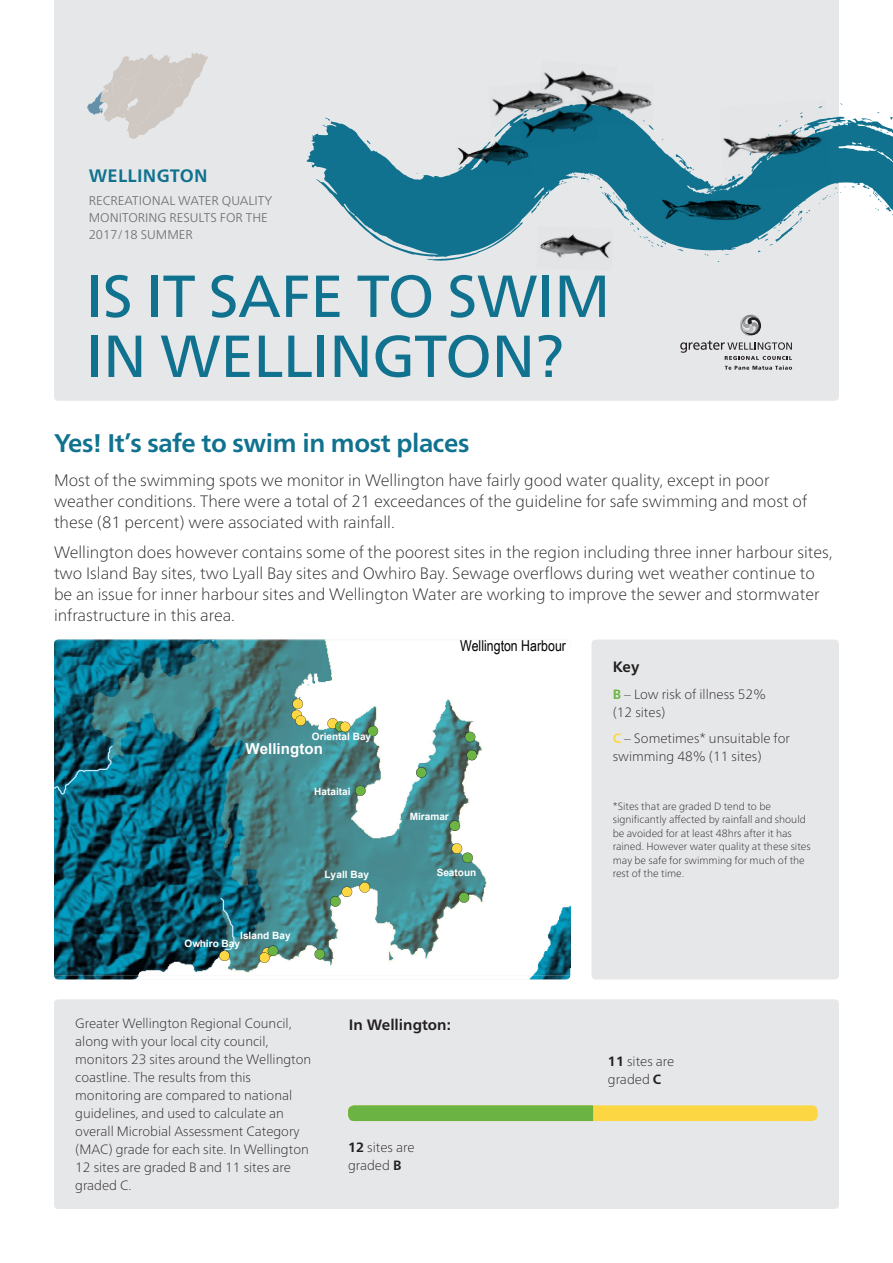
<style>
.page{position:relative;width:893px;height:1263px;background:#fff}
.page>*{position:absolute;margin:0;border:0;box-sizing:border-box;transform-origin:0 0}
.Header_Title{font:59.25px/60px "Frutiger Neue LT Pro";letter-spacing:-.01em;color:#10728f}
.t1{font:700 25.5px "Frutiger Neue LT Pro";letter-spacing:-.015em;color:#10728f}
.Region{font:700 18px "Frutiger Neue LT Pro";letter-spacing:.015em;color:#10728f}
.Intro_Copy{font:100 16.5px/21px "Frutiger Neue LT Pro";color:#231f20}
.t2{font:15px "Arial Narrow";color:#000}
.t3{font:700 15px "Frutiger Neue LT Pro";color:#231f20}
.t4{font:700 15px "Arial";letter-spacing:.005em;color:#fff}
.Body{font:100 13.5px/18px "Frutiger Neue LT Pro";color:#231f20}
.Header_Fine_print{font:300 12.6px/16.8px "Frutiger Neue LT Pro";color:#6c6d70}
.Footnote{font:100 10.5px/13.5px "Frutiger Neue LT Pro";color:#231f20}
.t5{font:700 10.05px "Arial";color:#fff}
.s1{font-weight:700}
.s2{font-weight:700;color:#6bb444}
.s3{font-weight:700;color:#fcd743}
</style>
<div class="page">
<div style="left:54px;top:0;width:785px;height:401px;background:#e6e7e9"></div>
<div style="left:54px;top:999px;width:785px;height:210px;background:#e6e7e9;border-radius:4px"></div>
<div style="left:591px;top:639px;width:248px;height:340px;background:#e6e7e9;border-radius:4px"></div>
<img style="left:54px;top:639px;width:516px;height:340px">
<svg style="left:54px;top:744px;width:60px;height:52px;background:#106177"></svg>
<svg style="left:210px;top:639px;width:14px;height:3px"></svg>
<svg style="left:291px;top:699px;width:15px;height:27px"></svg>
<svg style="left:327px;top:718px;width:23px;height:14px"></svg>
<svg style="left:368px;top:726px;width:10px;height:10px"></svg>
<svg style="left:355px;top:785px;width:11px;height:11px"></svg>
<svg style="left:416px;top:767px;width:11px;height:11px"></svg>
<svg style="left:465px;top:732px;width:10px;height:10px"></svg>
<svg style="left:466px;top:750px;width:11px;height:10px"></svg>
<svg style="left:450px;top:820px;width:10px;height:11px"></svg>
<svg style="left:452px;top:843px;width:21px;height:20px"></svg>
<svg style="left:459px;top:892px;width:10px;height:11px"></svg>
<svg style="left:359px;top:882px;width:11px;height:11px"></svg>
<svg style="left:330px;top:886px;width:22px;height:20px"></svg>
<svg style="left:315px;top:949px;width:10px;height:10px"></svg>
<svg style="left:259px;top:945px;width:19px;height:18px"></svg>
<svg style="left:219px;top:896px;width:16px;height:65px"></svg>
<svg style="left:87px;top:52px;width:122px;height:87px;background:#d8d6d4"></svg>
<svg style="left:426px;top:260px;width:97px;height:1px"></svg>
<svg style="left:307px;top:104px;width:586px;height:156px;background:#82b1bf"></svg>
<svg style="left:676px;top:154px;width:18px;height:14px"></svg>
<svg style="left:831px;top:103px;width:15px;height:48px"></svg>
<svg style="left:766px;top:206px;width:44px;height:46px;background:#aec8d1"></svg>
<svg style="left:561px;top:173px;width:99px;height:74px;background:#93b9c6"></svg>
<svg style="left:819px;top:183px;width:27px;height:21px"></svg>
<svg style="left:867px;top:187px;width:26px;height:30px"></svg>
<img style="left:598px;top:82px;width:56px;height:43px">
<img style="left:538px;top:60px;width:79px;height:49px">
<img style="left:488px;top:81px;width:78px;height:47px">
<img style="left:517px;top:98px;width:81px;height:53px">
<img style="left:456px;top:135px;width:75px;height:41px">
<img style="left:537px;top:226px;width:76px;height:44px">
<img style="left:719px;top:100px;width:112px;height:91px">
<img style="left:660px;top:168px;width:106px;height:84px">
<svg style="left:725px;top:366px;width:67px;height:4px"></svg>
<svg style="left:680px;top:314px;width:112px;height:46px;background:#cecfd1"></svg>
<div style="left:348px;top:1105px;width:470px;height:16px;background:#fcd743;border-radius:6px"></div>
<div style="left:348px;top:1105px;width:245px;height:16px;background:#6bb444"></div>
<p class="Region" style="left:89px;top:165px;width:120px">WELLINGTON</p>
<p class="Header_Fine_print" style="left:89px;top:193px;width:185px">RECREATIONAL WATER QUALITY<br>MONITORING RESULTS FOR THE<br>2017/18 SUMMER</p>
<p class="Header_Title" style="left:86px;top:265px;width:526px">IS IT SAFE TO SWIM<br>IN WELLINGTON?</p>
<h1 class="t1" style="left:54px;top:428px;width:417px">Yes! It’s safe to swim in most places</h1>
<p class="Intro_Copy" style="left:54px;top:470px;width:755px">Most of the swimming spots we monitor in Wellington have fairly good water quality, except in poor weather conditions. There were a total of 21 exceedances of the guideline for safe swimming and most of these (81 percent) were associated with rainfall.</p>
<p class="Intro_Copy" style="left:54px;top:541px;width:780px">Wellington does however contains some of the poorest sites in the region including three inner harbour sites, two Island Bay sites, two Lyall Bay sites and Owhiro Bay. Sewage overflows during wet weather continue to be an issue for inner harbour sites and Wellington Water are working to improve the sewer and stormwater infrastructure in this area.</p>
<p class="t5" style="left:312px;top:730px;width:61px">Oriental Bay</p>
<p class="t4" style="left:246px;top:739px;width:79px">Wellington</p>
<p class="t5" style="left:314px;top:785px;width:38px">Hataitai</p>
<p class="t5" style="left:240px;top:928px;width:52px">Island Bay</p>
<p class="t5" style="left:184px;top:937px;width:57px">Owhiro Bay</p>
<p class="t5" style="left:324px;top:868px;width:46px">Lyall Bay</p>
<p class="t2" style="left:460px;top:635px;width:107px">Wellington Harbour</p>
<p class="t5" style="left:410px;top:809px;width:41px">Miramar</p>
<p class="t5" style="left:437px;top:865px;width:41px">Seatoun</p>
<p class="Body" style="left:75px;top:1014px;width:238px">Greater Wellington Regional Council, along with your local city council, monitors 23 sites around the Wellington coastline. The results from this monitoring are compared to national guidelines, and used to calculate an overall Microbial Assessment Category (MAC) grade for each site. In Wellington 12 sites are graded B and 11 sites are graded C.</p>
<h3 class="t3" style="left:349px;top:1015px;width:103px">In Wellington:</h3>
<p class="Body" style="left:348px;top:1138px;width:68px"><span class="s1">12</span> sites are graded <span class="s1">B</span></p>
<h3 class="t3" style="left:613px;top:658px;width:28px">Key</h3>
<p class="Body" style="left:613px;top:685px;width:155px"><span class="s2">B</span> – Low risk of illness 52% (12 sites)</p>
<p class="Body" style="left:613px;top:730px;width:179px"><span class="s3">C</span> – Sometimes* unsuitable for swimming 48% (11 sites)</p>
<p class="Footnote" style="left:613px;top:799px;width:199px">*Sites that are graded D tend to be significantly affected by rainfall and should be avoided for at least 48hrs after it has rained. However water quality at these sites may be safe for swimming for much of the rest of the time.</p>
<p class="Body" style="left:608px;top:1053px;width:68px"><span class="s1">11</span> sites are graded <span class="s1">C</span></p>
</div>
